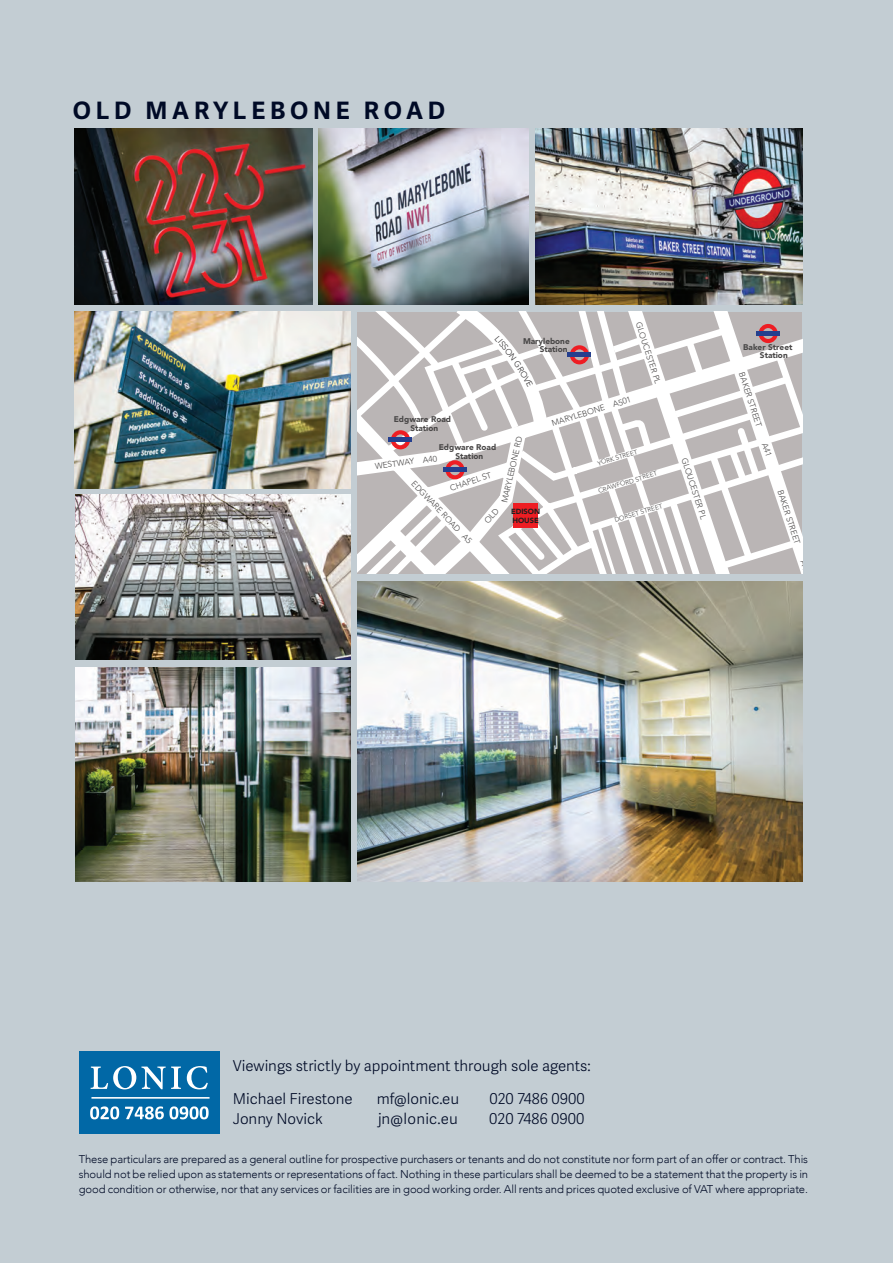
<style>
.page{position:relative;width:893px;height:1263px;background:#c3cdd3}
.page>*{position:absolute;margin:0;border:0;box-sizing:border-box;transform-origin:0 0}
.t1{font:700 24px "Adelle Sans";letter-spacing:.2em;color:#000a26}
.t2{font:300 15px "Adelle Sans";color:#000a26}
.t3{font:300 15px "Adelle Sans";letter-spacing:.02em;color:#000a26}
.t4{font:300 11.25px/15px "Avenir";letter-spacing:-.01em;color:#000a26;text-align:justify}
.t5{font:300 8.25px "Avenir";color:#494747}
.t6{font:900 8.25px/8.2px "Avenir";color:#494747;text-align:center}
.t7{font:900 7.5px/9px "Avenir";color:#231f20}
.t8{font:300 6.45px "Avenir";color:#494747}
</style>
<div class="page">
<div style="left:80px;top:1052px;width:140px;height:82px;background:#0168a6"></div>
<svg style="left:91px;top:1066px;width:117px;height:23px"></svg>
<svg style="left:90px;top:1106px;width:119px;height:13px"></svg>
<hr style="left:91px;top:1097px;width:119px;height:2px;background:#fff">
<img style="left:535px;top:128px;width:267px;height:177px">
<img style="left:319px;top:128px;width:209px;height:177px">
<img style="left:75px;top:128px;width:238px;height:177px">
<img style="left:75px;top:667px;width:275px;height:215px">
<img style="left:357px;top:582px;width:445px;height:300px">
<img style="left:75px;top:495px;width:275px;height:165px">
<img style="left:75px;top:312px;width:276px;height:176px">
<svg style="left:599px;top:312px;width:203px;height:262px"></svg>
<svg style="left:357px;top:482px;width:242px;height:92px"></svg>
<svg style="left:506px;top:510px;width:66px;height:58px"></svg>
<svg style="left:595px;top:507px;width:81px;height:67px"></svg>
<div style="left:513px;top:503px;width:25px;height:25px;background:#ee1d23"></div>
<svg style="left:484px;top:508px;width:15px;height:16px"></svg>
<svg style="left:357px;top:312px;width:438px;height:170px"></svg>
<h1 class="t1" style="left:73px;top:93px;width:374px">OLD MARYLEBONE ROAD</h1>
<p class="t6" style="left:394px;top:415px;width:59px">Edgware Road<br>Station</p>
<p class="t5" style="left:643px;top:321px;width:66px;rotate:72deg">GLOUCESTER PL</p>
<p class="t6" style="left:523px;top:337px;width:48px;text-align:right">Marylebone<br>Station</p>
<p class="t6" style="left:760px;top:342px;width:34px;text-align:left;text-indent:-17px">Baker Street<br>Station</p>
<p class="t5" style="left:746px;top:371px;width:58px;rotate:72deg">BAKER STREET</p>
<p class="t5" style="left:551px;top:418px;width:84px;rotate:-17deg">MARYLEBONE A501</p>
<p class="t5" style="left:500px;top:502px;width:70px;rotate:-77deg">MARYLEBONE RD</p>
<p class="t6" style="left:439px;top:443px;width:59px">Edgware Road<br>Station</p>
<p class="t5" style="left:374px;top:461px;width:64px;rotate:-7deg">WESTWAY A40</p>
<p class="t5" style="left:416px;top:479px;width:84px;rotate:46deg">EDGWARE ROAD A5</p>
<p class="t5" style="left:449px;top:483px;width:44px;rotate:-18deg">CHAPEL ST</p>
<p class="t7" style="left:511px;top:507px;width:31px">EDISON<br>HOUSE</p>
<p class="t8" style="left:597px;top:460px;width:43px;rotate:-17deg">YORK STREET</p>
<p class="t8" style="left:597px;top:487px;width:63px;rotate:-17deg">CRAWFORD STREET</p>
<p class="t8" style="left:614px;top:517px;width:51px;rotate:-17deg">DORSET STREET</p>
<p class="t5" style="left:689px;top:456px;width:66px;rotate:72deg">GLOUCESTER PL</p>
<p class="t5" style="left:785px;top:489px;width:58px;rotate:72deg">BAKER STREET</p>
<h2 class="t2" style="left:233px;top:1055px;width:359px">Viewings strictly by appointment through sole agents:</h2>
<h2 class="t2" style="left:233px;top:1088px;width:121px">Michael Firestone</h2>
<h2 class="t2" style="left:377px;top:1088px;width:84px">mf@lonic.eu</h2>
<h2 class="t2" style="left:490px;top:1088px;width:97px">020 7486 0900</h2>
<h2 class="t2" style="left:233px;top:1108px;width:92px">Jonny Novick</h2>
<h2 class="t3" style="left:378px;top:1108px;width:81px">jn@lonic.eu</h2>
<h2 class="t2" style="left:489px;top:1108px;width:97px">020 7486 0900</h2>
<p class="t4" style="left:79px;top:1151px;width:731px">These particulars are prepared as a general outline for prospective purchasers or tenants and do not constitute nor form part of an offer or contract. This should not be relied upon as statements or representations of fact. Nothing in these particulars shall be deemed to be a statement that the property is in good condition or otherwise, nor that any services or facilities are in good working order. All rents and prices quoted exclusive of VAT where appropriate.</p>
</div>
